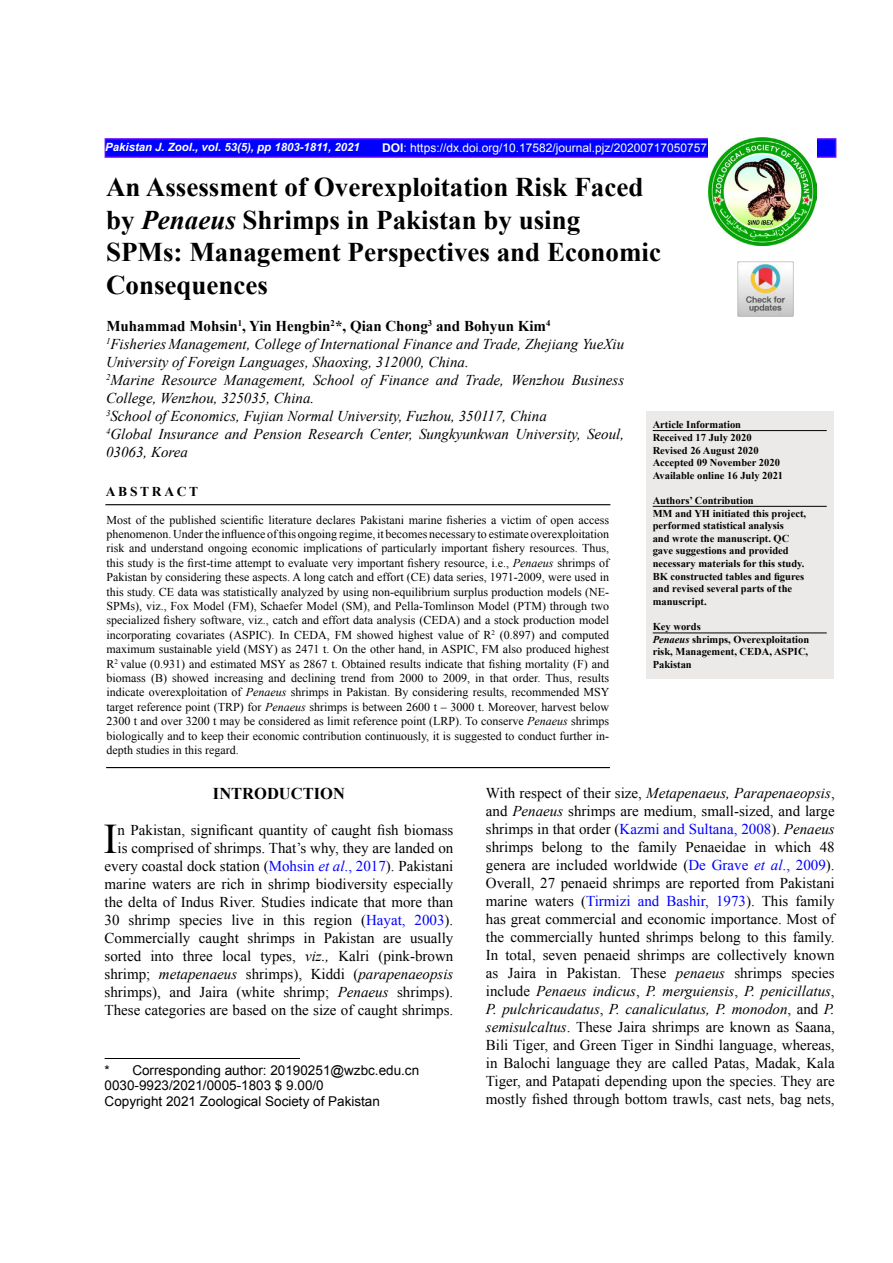
<style>
.page{position:relative;width:893px;height:1263px;background:#fff}
.page>*{position:absolute;margin:0;border:0;box-sizing:border-box;transform-origin:0 0}
.t1{font:42.15px "Times New Roman";color:#000}
.t2{font:700 27px/32.4px "Times New Roman";color:#000}
.t3{font:700 16.5px "Times New Roman";color:#000}
.t4{font:15px/18px "Times New Roman";color:#000;text-align:right}
.t5{font:italic 15px/18px "Times New Roman";color:#000}
.t6{font:13.5px/15.9px "Arial";color:#000}
.t7{font:700 13.5px "Times New Roman";letter-spacing:.2em;color:#000}
.t8{font:12px/14.4px "Times New Roman";color:#000;text-align:justify}
.t9{font:12px "Arial";color:#fff}
.t10{font:italic 700 11.4px "Arial";color:#fff}
.t11{font:700 10.5px/12.6px "Times New Roman";color:#000}
.s1{font-weight:700}
.s2{font-style:italic}
.s3{font-weight:700;font-style:normal}
.s4{color:#00f}
.s5{font-style:italic;color:#00f}
</style>
<div class="page">
<div style="left:105px;top:138px;width:731px;height:20px;background:#00f;border:2px solid #60f"></div>
<img style="left:708px;top:138px;width:108px;height:108px">
<div style="left:646px;top:411px;width:187px;height:268px;background:#ece9e9"></div>
<hr style="left:653px;top:506px;width:174px;height:1px;background:#000">
<hr style="left:105px;top:504px;width:505px;height:1px;background:#000">
<hr style="left:106px;top:767px;width:504px;height:1px;background:#000">
<hr style="left:653px;top:430px;width:174px;height:1px;background:#000">
<hr style="left:105px;top:1058px;width:195px;height:1px;background:#000">
<hr style="left:653px;top:632px;width:174px;height:1px;background:#000">
<img style="left:738px;top:261px;width:55px;height:56px">
<p class="t10" style="left:105px;top:139px;width:256px">Pakistan J. Zool., vol. 53(5), pp 1803-1811, 2021</p>
<p class="t9" style="left:382px;top:140px;width:326px"><span class="s1">DOI</span>: https://dx.doi.org/10.17582/journal.pjz/20200717050757</p>
<h2 class="t2" style="left:106px;top:171px;width:556px">An Assessment of Overexploitation Risk Faced by <span class="s2">Penaeus</span> Shrimps in Pakistan by using SPMs: Management Perspectives and Economic Consequences</h2>
<p class="t5" style="left:106px;top:317px;width:520px"><span class="s3">Muhammad Mohsin</span><sup>1</sup><span class="s3">, Yin Hengbin</span><sup>2</sup><span class="s3">*, Qian Chong</span><sup>3</sup> <span class="s3">and Bohyun Kim</span><sup>4<br></sup><sup>1</sup>Fisheries Management, College of International Finance and Trade, Zhejiang YueXiu University of Foreign Languages, Shaoxing, 312000, China.<br><sup>2</sup>Marine Resource Management, School of Finance and Trade, Wenzhou Business College, Wenzhou, 325035, China.<br><sup>3</sup>School of Economics, Fujian Normal University, Fuzhou, 350117, China<br><sup>4</sup>Global Insurance and Pension Research Center, Sungkyunkwan University, Seoul, 03063, Korea</p>
<p class="t11" style="left:653px;top:418px;width:132px">Article Information<br>Received 17 July 2020<br>Revised 26 August 2020<br>Accepted 09 November 2020<br>Available online 16 July 2021</p>
<p class="t11" style="left:653px;top:494px;width:155px">Authors’ Contribution<br>MM and YH initiated this project, performed statistical analysis<br>and wrote the manuscript. QC gave suggestions and provided necessary materials for this study.<br>BK constructed tables and figures and revised several parts of the manuscript.</p>
<p class="t11" style="left:653px;top:620px;width:158px">Key words<br><span class="s2">Penaeus</span> shrimps, Overexploitation risk, Management, CEDA, ASPIC,<br>Pakistan</p>
<p class="t7" style="left:106px;top:482px;width:94px">ABSTRACT</p>
<p class="t8" style="left:107px;top:512px;width:504px">Most of the published scientific literature declares Pakistani marine fisheries a victim of open access phenomenon. Under the influence of this ongoing regime, it becomes necessary to estimate overexploitation risk and understand ongoing economic implications of particularly important fishery resources. Thus, this study is the first-time attempt to evaluate very important fishery resource, i.e., <span class="s2">Penaeus</span> shrimps of Pakistan by considering these aspects. A long catch and effort (CE) data series, 1971-2009, were used in this study. CE data was statistically analyzed by using non-equilibrium surplus production models (NE-SPMs), viz., Fox Model (FM), Schaefer Model (SM), and Pella-Tomlinson Model (PTM) through two specialized fishery software, viz., catch and effort data analysis (CEDA) and a stock production model incorporating covariates (ASPIC). In CEDA, FM showed highest value of R<sup>2</sup> (0.897) and computed maximum sustainable yield (MSY) as 2471 t. On the other hand, in ASPIC, FM also produced highest R<sup>2</sup> value (0.931) and estimated MSY as 2867 t. Obtained results indicate that fishing mortality (F) and biomass (B) showed increasing and declining trend from 2000 to 2009, in that order. Thus, results indicate overexploitation of <span class="s2">Penaeus</span> shrimps in Pakistan. By considering results, recommended MSY target reference point (TRP) for <span class="s2">Penaeus</span> shrimps is between 2600 t – 3000 t. Moreover, harvest below 2300 t and over 3200 t may be considered as limit reference point (LRP). To conserve <span class="s2">Penaeus</span> shrimps biologically and to keep their economic contribution continuously, it is suggested to conduct further in&shy;depth studies in this regard.</p>
<h3 class="t3" style="left:213px;top:782px;width:133px">INTRODUCTION</h3>
<h1 class="t1" style="left:104px;top:811px;width:16px">I</h1>
<p class="t4" style="left:486px;top:784px;width:350px;text-align:justify">With respect of their size, <span class="s2">Metapenaeus, Parapenaeopsis</span>, and <span class="s2">Penaeus</span> shrimps are medium, small-sized, and large shrimps in that order (<span class="s4">Kazmi and Sultana, 2008</span>). <span class="s2">Penaeus </span>shrimps belong to the family Penaeidae in which 48 genera are included worldwide (<span class="s4">De Grave</span> <span class="s5">et al</span><span class="s4">., 2009</span>).<br>Overall, 27 penaeid shrimps are reported from Pakistani marine waters (<span class="s4">Tirmizi and Bashir, 1973</span>). This family has great commercial and economic importance. Most of the commercially hunted shrimps belong to this family.<br>In total, seven penaeid shrimps are collectively known as Jaira in Pakistan. These <span class="s2">penaeus</span> shrimps species include <span class="s2">Penaeus indicus</span>, <span class="s2">P. merguiensis</span>, <span class="s2">P. penicillatus</span>, <span class="s2">P. pulchricaudatus</span>, <span class="s2">P. canaliculatus, P. monodon</span>, and <span class="s2">P. semisulcaltus</span>. These Jaira shrimps are known as Saana, Bili Tiger, and Green Tiger in Sindhi language, whereas, in Balochi language they are called Patas, Madak, Kala Tiger, and Patapati depending upon the species. They are mostly fished through bottom trawls, cast nets, bag nets,</p>
<p class="t4" style="left:105px;top:821px;width:350px">n Pakistan, significant quantity of caught fish biomass is comprised of shrimps. That’s why, they are landed on every coastal dock station (<span class="s4">Mohsin</span> <span class="s5">et al</span><span class="s4">., 2017</span>). Pakistani marine waters are rich in shrimp biodiversity especially the delta of Indus River. Studies indicate that more than 30 shrimp species live in this region (<span class="s4">Hayat, 2003</span>).<br>Commercially caught shrimps in Pakistan are usually sorted into three local types, <span class="s2">viz.,</span> Kalri (pink-brown shrimp; <span class="s2">metapenaeus</span> shrimps), Kiddi (<span class="s2">parapenaeopsis </span>shrimps), and Jaira (white shrimp; <span class="s2">Penaeus</span> shrimps).<br>These categories are based on the size of caught shrimps.</p>
<p class="t6" style="left:105px;top:1062px;width:316px">* Corresponding author: 20190251@wzbc.edu.cn<br>0030-9923/2021/0005-1803 $ 9.00/0<br>Copyright 2021 Zoological Society of Pakistan</p>
</div>
